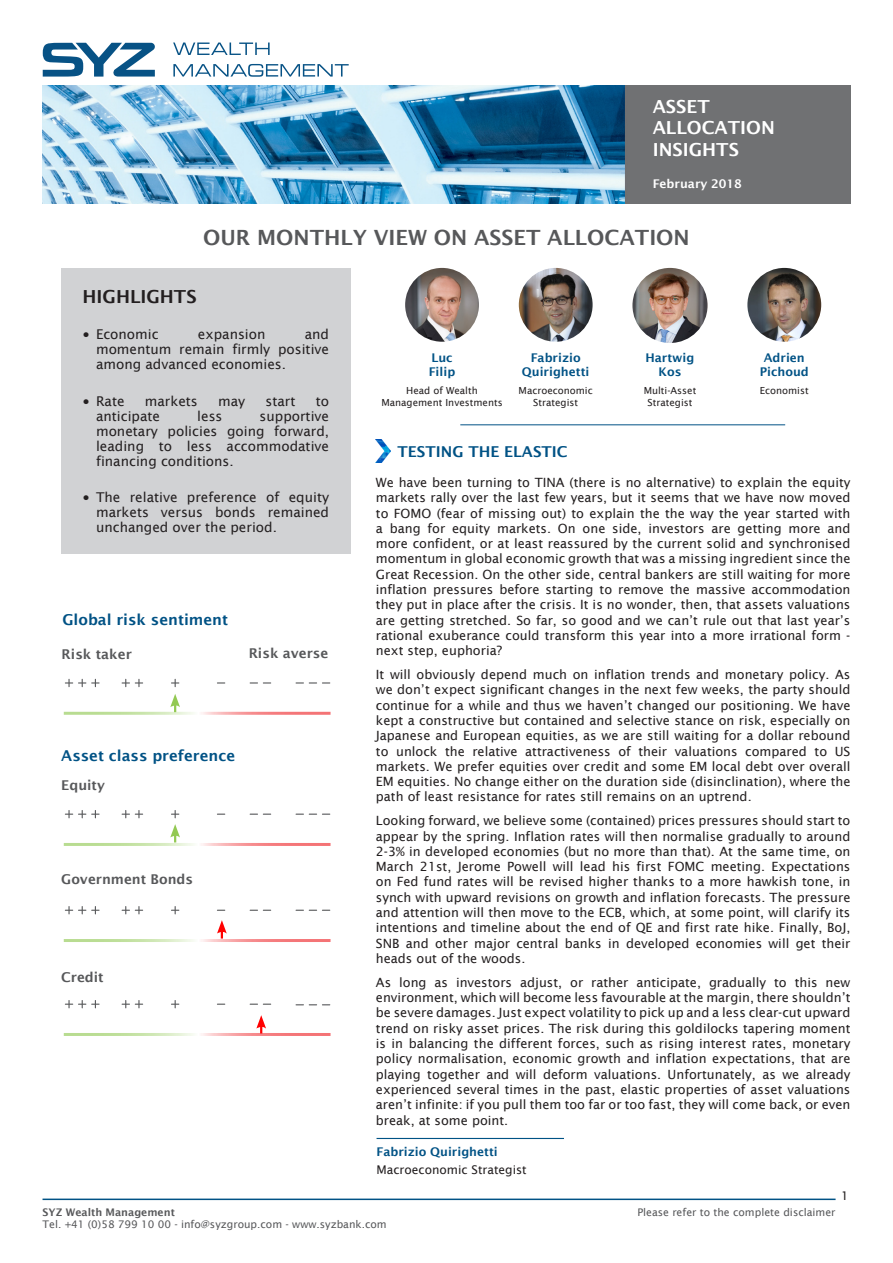
<style>
.page{position:relative;width:893px;height:1263px;background:#fff}
.page>*{position:absolute;margin:0;border:0;box-sizing:border-box;transform-origin:0 0}
.TITRE_pubblication{font:600 21px "Lucida Sans";color:#57585a}
.t1{font:600 18px/21.6px "Lucida Sans";color:#fff}
.liste{font:600 18px "Lucida Sans";color:#231f20}
.Titre_graph{font:600 15px "Lucida Sans";color:#005285}
.Titre_chapitre{font:600 15px "Lucida Sans";color:#005285}
.t2{font:13.5px/15px "Lucida Sans";color:#231f20;text-align:justify}
.t3{font:600 13.5px "Lucida Sans";color:#57585a}
.texte{font:12.75px/15.3px "Lucida Sans";color:#231f20;text-align:justify}
.t4{font:600 12px/14.4px "Lucida Sans";color:#005285;text-align:center}
.Contact{font:12px "Lucida Sans";color:#231f20}
.t5{font:600 12px "Lucida Sans";color:#fff}
.N__page{font:12px "Lucida Sans";color:#231f20}
.t6{font:10.5px "Lucida Sans";color:#57585a}
.t7{font:600 10.5px "Lucida Sans";color:#57585a}
.Contact-2{font:9.75px/12px "Lucida Sans";color:#231f20;text-align:center}
.s1{font-family:"Verdana"}
</style>
<div class="page">
<img style="left:43px;top:86px;width:808px;height:117px">
<svg style="left:43px;top:43px;width:112px;height:34px"></svg>
<svg style="left:173px;top:43px;width:97px;height:12px"></svg>
<svg style="left:173px;top:64px;width:176px;height:13px"></svg>
<hr style="left:43px;top:1198px;width:793px;height:2px;background:#005285">
<hr style="left:460px;top:424px;width:325px;height:1px;background:#005285">
<div style="left:61px;top:268px;width:289px;height:285px;background:#d1d2d4"></div>
<svg style="left:256px;top:1015px;width:10px;height:18px"></svg>
<svg style="left:79px;top:1000px;width:7px;height:8px"></svg>
<svg style="left:92px;top:1000px;width:7px;height:8px"></svg>
<svg style="left:65px;top:1000px;width:8px;height:8px"></svg>
<svg style="left:135px;top:1000px;width:8px;height:8px"></svg>
<svg style="left:122px;top:1000px;width:7px;height:8px"></svg>
<svg style="left:171px;top:1000px;width:8px;height:8px"></svg>
<svg style="left:217px;top:1003px;width:8px;height:2px"></svg>
<svg style="left:250px;top:1003px;width:7px;height:2px"></svg>
<svg style="left:263px;top:1003px;width:8px;height:2px"></svg>
<svg style="left:309px;top:1004px;width:21px;height:1px"></svg>
<svg style="left:79px;top:679px;width:7px;height:8px"></svg>
<svg style="left:92px;top:679px;width:7px;height:8px"></svg>
<svg style="left:65px;top:679px;width:8px;height:8px"></svg>
<svg style="left:135px;top:679px;width:8px;height:8px"></svg>
<svg style="left:122px;top:679px;width:7px;height:8px"></svg>
<svg style="left:171px;top:679px;width:8px;height:8px"></svg>
<svg style="left:309px;top:682px;width:21px;height:1px"></svg>
<svg style="left:170px;top:824px;width:10px;height:18px"></svg>
<svg style="left:79px;top:810px;width:7px;height:8px"></svg>
<svg style="left:92px;top:810px;width:7px;height:8px"></svg>
<svg style="left:65px;top:810px;width:8px;height:8px"></svg>
<svg style="left:135px;top:810px;width:8px;height:8px"></svg>
<svg style="left:122px;top:810px;width:7px;height:8px"></svg>
<svg style="left:171px;top:810px;width:8px;height:8px"></svg>
<svg style="left:309px;top:814px;width:21px;height:1px"></svg>
<svg style="left:217px;top:920px;width:10px;height:18px"></svg>
<svg style="left:79px;top:906px;width:7px;height:8px"></svg>
<svg style="left:92px;top:906px;width:7px;height:8px"></svg>
<svg style="left:65px;top:906px;width:8px;height:8px"></svg>
<svg style="left:135px;top:906px;width:8px;height:8px"></svg>
<svg style="left:122px;top:906px;width:7px;height:8px"></svg>
<svg style="left:171px;top:906px;width:8px;height:8px"></svg>
<svg style="left:309px;top:910px;width:21px;height:1px"></svg>
<svg style="left:170px;top:694px;width:10px;height:18px"></svg>
<hr style="left:377px;top:1138px;width:187px;height:1px;background:#005285">
<img style="left:376px;top:440px;width:14px;height:22px">
<img style="left:519px;top:268px;width:74px;height:74px;border-radius:37px">
<img style="left:632px;top:268px;width:76px;height:75px;border-radius:38px">
<img style="left:747px;top:268px;width:74px;height:74px;border-radius:37px">
<img style="left:405px;top:268px;width:74px;height:74px;border-radius:37px">
<h2 class="t1" style="left:653px;top:95px;width:124px">ASSET<br>ALLOCATION<br>INSIGHTS</h2>
<p class="t5" style="left:653px;top:177px;width:91px">February 2018</p>
<p class="TITRE_pubblication" style="left:203px;top:225px;width:488px">OUR MONTHLY VIEW ON ASSET ALLOCATION</p>
<p class="liste" style="left:83px;top:286px;width:116px">HIGHLIGHTS</p>
<p class="t2" style="left:83px;top:327px;width:78px"><span class="s1">•</span> Economic</p>
<p class="t2" style="left:198px;top:327px;width:69px">expansion</p>
<p class="t2" style="left:96px;top:327px;width:235px;text-indent:209px">and momentum remain firmly positive among advanced economies.</p>
<p class="t2" style="left:83px;top:393px;width:44px"><span class="s1">•</span> Rate</p>
<p class="t2" style="left:145px;top:393px;width:54px">markets</p>
<p class="t2" style="left:218px;top:393px;width:29px">may</p>
<p class="t2" style="left:266px;top:393px;width:31px">start</p>
<p class="t2" style="left:316px;top:393px;width:15px">to</p>
<p class="t2" style="left:96px;top:408px;width:66px">anticipate</p>
<p class="t2" style="left:197px;top:408px;width:27px">less</p>
<p class="t2" style="left:96px;top:408px;width:235px;text-indent:164px">supportive monetary policies going forward, leading to less accommodative financing conditions.</p>
<p class="t2" style="left:96px;top:489px;width:235px;text-indent:-14px"><span class="s1">•</span> The relative preference of equity markets versus bonds remained unchanged over the period.</p>
<p class="Titre_graph" style="left:62px;top:611px;width:167px">Global risk sentiment</p>
<p class="t3" style="left:62px;top:646px;width:72px">Risk taker</p>
<p class="t3" style="left:249px;top:645px;width:81px">Risk averse</p>
<p class="Titre_graph" style="left:61px;top:747px;width:175px">Asset class preference</p>
<p class="t3" style="left:61px;top:777px;width:45px">Equity</p>
<p class="t3" style="left:61px;top:871px;width:133px">Government Bonds</p>
<p class="t3" style="left:61px;top:969px;width:44px">Credit</p>
<p class="t4" style="left:429px;top:350px;width:28px;text-align:left">Luc<br>Filip</p>
<p class="Contact-2" style="left:381px;top:385px;width:123px">Head of Wealth<br>Management Investments</p>
<p class="t4" style="left:522px;top:350px;width:69px">Fabrizio<br>Quirighetti</p>
<p class="Contact-2" style="left:519px;top:385px;width:76px">Macroeconomic<br>Strategist</p>
<p class="Titre_chapitre" style="left:398px;top:443px;width:171px">TESTING THE ELASTIC</p>
<p class="t4" style="left:646px;top:350px;width:50px">Hartwig<br>Kos</p>
<p class="Contact-2" style="left:644px;top:385px;width:54px">Multi-Asset<br>Strategist</p>
<p class="t4" style="left:760px;top:350px;width:51px">Adrien<br>Pichoud</p>
<p class="Contact-2" style="left:760px;top:385px;width:50px">Economist</p>
<p class="texte" style="left:376px;top:475px;width:476px">We have been turning to TINA (there is no alternative) to explain the equity markets rally over the last few years, but it seems that we have now moved to FOMO (fear of missing out) to explain the the way the year started with a bang for equity markets. On one side, investors are getting more and more confident, or at least reassured by the current solid and synchronised momentum in global economic growth that was a missing ingredient since the Great Recession. On the other side, central bankers are still waiting for more inflation pressures before starting to remove the massive accommodation they put in place after the crisis. It is no wonder, then, that assets valuations are getting stretched. So far, so good and we can’t rule out that last year’s rational exuberance could transform this year into a more irrational form - next step, euphoria?</p>
<p class="texte" style="left:376px;top:667px;width:476px">It will obviously depend much on inflation trends and monetary policy. As we don’t expect significant changes in the next few weeks, the party should continue for a while and thus we haven’t changed our positioning. We have kept a constructive but contained and selective stance on risk, especially on Japanese and European equities, as we are still waiting for a dollar rebound to unlock the relative attractiveness of their valuations compared to US markets. We prefer equities over credit and some EM local debt over overall EM equities. No change either on the duration side (disinclination), where the path of least resistance for rates still remains on an uptrend.</p>
<p class="texte" style="left:376px;top:813px;width:476px">Looking forward, we believe some (contained) prices pressures should start to appear by the spring. Inflation rates will then normalise gradually to around 2-3% in developed economies (but no more than that). At the same time, on March 21st, Jerome Powell will lead his first FOMC meeting. Expectations on Fed fund rates will be revised higher thanks to a more hawkish tone, in synch with upward revisions on growth and inflation forecasts. The pressure and attention will then move to the ECB, which, at some point, will clarify its intentions and timeline about the end of QE and first rate hike. Finally, BoJ, SNB and other major central banks in developed economies will get their heads out of the woods.</p>
<p class="texte" style="left:376px;top:974px;width:476px">As long as investors adjust, or rather anticipate, gradually to this new environment, which will become less favourable at the margin, there shouldn’t be severe damages. Just expect volatility to pick up and a less clear-cut upward trend on risky asset prices. The risk during this goldilocks tapering moment is in balancing the different forces, such as rising interest rates, monetary policy normalisation, economic growth and inflation expectations, that are playing together and will deform valuations. Unfortunately, as we already experienced several times in the past, elastic properties of asset valuations aren’t infinite: if you pull them too far or too fast, they will come back, or even break, at some point.</p>
<p class="t4" style="left:377px;top:1145px;width:123px">Fabrizio Quirighetti</p>
<p class="Contact" style="left:377px;top:1163px;width:152px">Macroeconomic Strategist</p>
<p class="N__page" style="left:841px;top:1189px;width:9px">1</p>
<p class="t7" style="left:43px;top:1207px;width:134px">SYZ Wealth Management</p>
<p class="t6" style="left:43px;top:1219px;width:346px">Tel. +41 (0)58 799 10 00 - info@syzgroup.com - www.syzbank.com</p>
<p class="t6" style="left:637px;top:1207px;width:200px">Please refer to the complete disclaimer</p>
</div>
